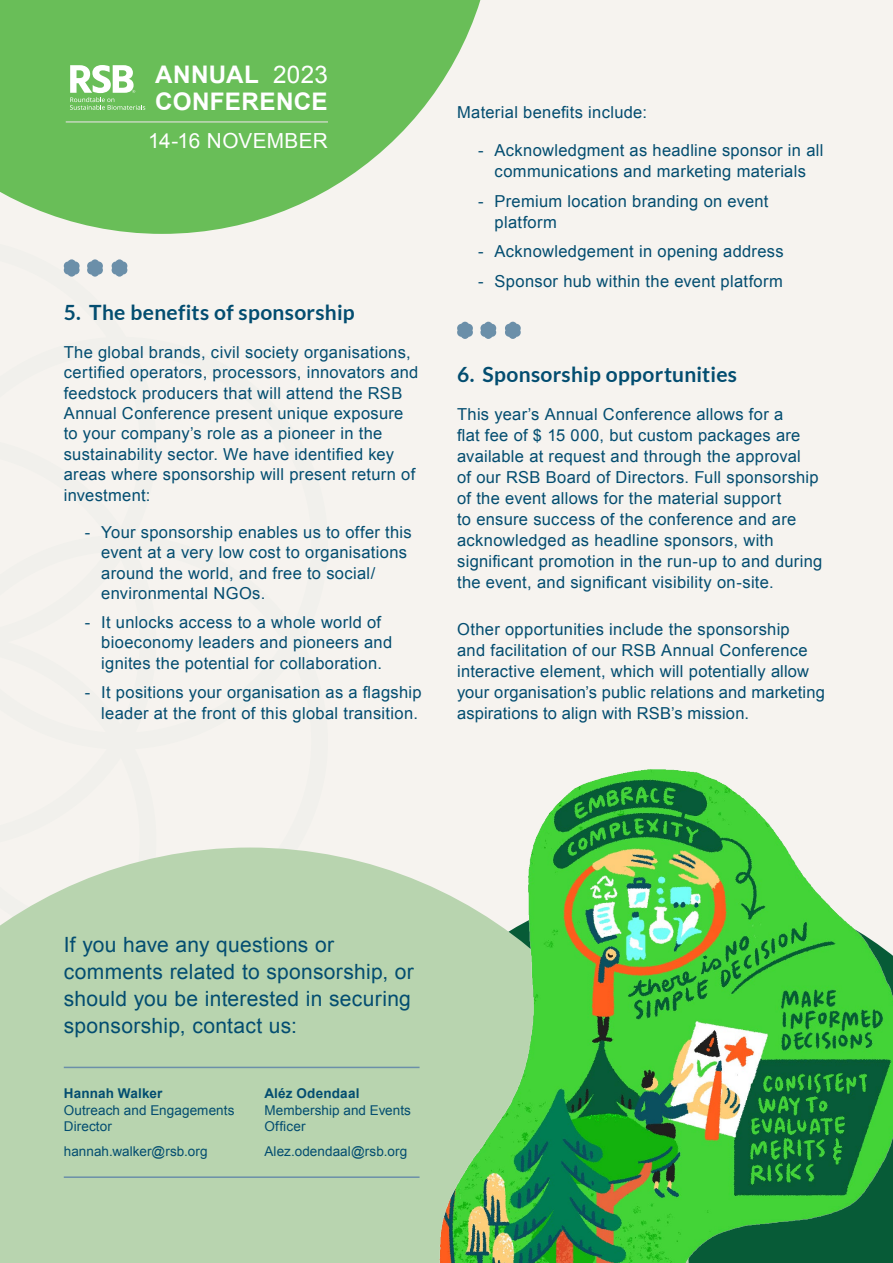
<style>
.page{position:relative;width:893px;height:1263px;background:#f4f1ec}
.page>*{position:absolute;margin:0;border:0;box-sizing:border-box;transform-origin:0 0}
.t1{font:700 24.3px "Arial";letter-spacing:.015em;color:#fff}
.t2{font:24.3px "Arial";color:#fff}
.t3{font:21px/27px "Arial";letter-spacing:.015em;color:#034d70}
.t4{font:700 21px "Lato";letter-spacing:.015em;color:#034d70}
.t5{font:20.85px "Arial";letter-spacing:.01em;color:#fff}
.t6{font:16.5px/21px "Arial";letter-spacing:.02em;color:#034d70}
.t7{font:13.5px/16.5px "Arial";letter-spacing:.005em;color:#034d70}
.t8{font:700 13.5px "Arial";letter-spacing:.01em;color:#034d70}
</style>
<div class="page">
<div style="left:0;top:847px;width:434px;height:416px;background:#b8d4af"></div>
<svg style="left:0;top:0;width:481px;height:234px;fill:#69be58"></svg>
<svg style="left:70px;top:65px;width:75px;height:45px;background:#a4d79a"></svg>
<hr style="left:66px;top:121px;width:262px;height:2px;background:#b8d4af">
<hr style="left:64px;top:1067px;width:356px;height:1px;background:#6b8fa9">
<hr style="left:64px;top:1176px;width:356px;height:2px;background:#6b8fa9">
<svg style="left:64px;top:259px;width:16px;height:18px"></svg>
<svg style="left:87px;top:259px;width:16px;height:18px"></svg>
<svg style="left:112px;top:259px;width:15px;height:18px"></svg>
<svg style="left:457px;top:322px;width:16px;height:17px"></svg>
<svg style="left:480px;top:322px;width:16px;height:17px"></svg>
<svg style="left:505px;top:322px;width:16px;height:17px"></svg>
<img style="left:434px;top:769px;width:459px;height:494px">
<h1 class="t1" style="left:155px;top:58px;width:105px">ANNUAL</h1>
<h1 class="t2" style="left:273px;top:58px;width:56px">2023</h1>
<h1 class="t1" style="left:155px;top:85px;width:174px">CONFERENCE</h1>
<p class="t5" style="left:148px;top:127px;width:181px">14-16 NOVEMBER</p>
<p class="t4" style="left:64px;top:301px;width:292px">5. The benefits of sponsorship</p>
<p class="t6" style="left:64px;top:342px;width:356px;line-height:20.4px">The global brands, civil society organisations, certified operators, processors, innovators and feedstock producers that will attend the RSB Annual Conference present unique exposure to your company’s role as a pioneer in the sustainability sector. We have identified key areas where sponsorship will present return of investment:</p>
<p class="t6" style="left:101px;top:522px;width:312px;line-height:20.4px;text-indent:-16px">- Your sponsorship enables us to offer this event at a very low cost to organisations around the world, and free to social/ environmental NGOs.</p>
<p class="t6" style="left:101px;top:612px;width:292px;line-height:20.4px;text-indent:-16px">- It unlocks access to a whole world of bioeconomy leaders and pioneers and ignites the potential for collaboration.</p>
<p class="t6" style="left:85px;top:682px;width:338px;text-align:right">- It positions your organisation as a flagship leader at the front of this global transition.</p>
<p class="t6" style="left:457px;top:102px;width:191px">Material benefits include:</p>
<p class="t6" style="left:478px;top:140px;width:347px;text-align:center">- Acknowledgment as headline sponsor in all communications and marketing materials</p>
<p class="t6" style="left:495px;top:191px;width:275px;text-indent:-16px">- Premium location branding on event platform</p>
<p class="t6" style="left:478px;top:241px;width:307px">- Acknowledgement in opening address</p>
<p class="t6" style="left:478px;top:271px;width:306px">- Sponsor hub within the event platform</p>
<p class="t4" style="left:457px;top:362px;width:281px">6. Sponsorship opportunities</p>
<p class="t6" style="left:457px;top:404px;width:367px">This year’s Annual Conference allows for a<br>flat fee of $ 15 000, but custom packages are available at request and through the approval<br>of our RSB Board of Directors. Full sponsorship of the event allows for the material support<br>to ensure success of the conference and are acknowledged as headline sponsors, with significant promotion in the run-up to and during the event, and significant visibility on-site.</p>
<p class="t6" style="left:457px;top:618px;width:369px">Other opportunities include the sponsorship<br>and facilitation of our RSB Annual Conference interactive element, which will potentially allow your organisation’s public relations and marketing aspirations to align with RSB’s mission.</p>
<p class="t3" style="left:64px;top:931px;width:352px">If you have any questions or comments related to sponsorship, or should you be interested in securing sponsorship, contact us:</p>
<p class="t8" style="left:64px;top:1084px;width:100px">Hannah Walker</p>
<p class="t7" style="left:64px;top:1102px;width:172px">Outreach and Engagements<br>Director</p>
<p class="t7" style="left:64px;top:1143px;width:145px">hannah.walker@rsb.org</p>
<p class="t8" style="left:264px;top:1084px;width:97px">Aléz Odendaal</p>
<p class="t7" style="left:264px;top:1102px;width:148px">Membership and Events<br>Officer</p>
<p class="t7" style="left:264px;top:1143px;width:144px">Alez.odendaal@rsb.org</p>
</div>
